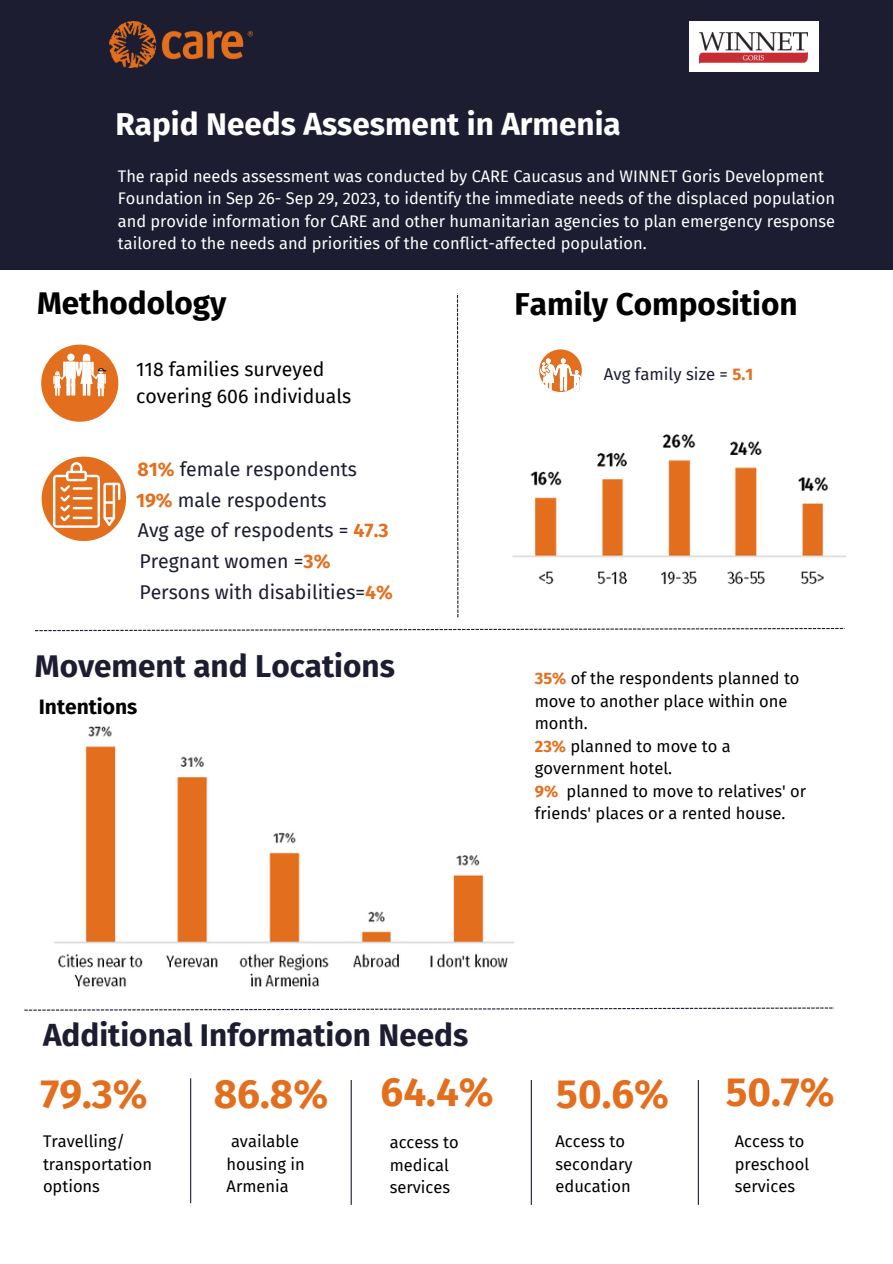
<style>
.page{position:relative;width:893px;height:1264px;background:#fff}
.page>*{position:absolute;margin:0;border:0;box-sizing:border-box;transform-origin:0 0}
.t1{font:700 40.5px "Fira Sans";color:#e36f1e}
.t2{font:700 31.5px "Fira Sans";color:#1c1d30}
.t3{font:700 31.5px "Fira Sans";color:#fff}
.t4{font:700 31.5px "Fira Sans";color:#000}
.t5{font:700 21px "Fira Sans";color:#000}
.t6{font:19.5px "Fira Sans";color:#1c1d30}
.t7{font:19.5px "Fira Sans";color:#000}
.t8{font:16.65px "Fira Sans";color:#1c1d30}
.t9{font:16.5px/22.5px "Fira Sans";color:#000}
.t10{font:16.35px/22.5px "Fira Sans";color:#fff}
.s1{font-weight:700;color:#e36f1e}
</style>
<div class="page">
<div style="left:41px;top:344px;width:77px;height:78px;background:#e36f1e;border-radius:50%"></div>
<div style="left:0;top:0;width:892px;height:269px;background:#1c1d30"></div>
<div style="left:42px;top:456px;width:84px;height:85px;background:#e36f1e;border-radius:50%"></div>
<svg style="left:53px;top:462px;width:67px;height:66px"></svg>
<svg style="left:35px;top:628px;width:809px;height:3px"></svg>
<svg style="left:53px;top:353px;width:53px;height:43px"></svg>
<img style="left:110px;top:22px;width:142px;height:46px">
<div style="left:689px;top:22px;width:129px;height:50px;background:#fff"></div>
<img style="left:699px;top:32px;width:108px;height:32px">
<hr style="left:530px;top:1080px;width:2px;height:124px;background:#1c1d30">
<svg style="left:24px;top:1007px;width:810px;height:3px"></svg>
<hr style="left:190px;top:1078px;width:1px;height:125px;background:#1c1d30">
<hr style="left:350px;top:1080px;width:2px;height:124px;background:#1c1d30">
<hr style="left:697px;top:1080px;width:1px;height:124px;background:#1c1d30">
<svg style="left:457px;top:293px;width:1px;height:324px"></svg>
<img style="left:539px;top:349px;width:43px;height:43px">
<img style="left:54px;top:726px;width:460px;height:261px">
<img style="left:512px;top:434px;width:335px;height:151px">
<p class="t3" style="left:115px;top:105px;width:507px">Rapid Needs Assesment in Armenia</p>
<p class="t10" style="left:118px;top:165px;width:718px">The rapid needs assessment was conducted by CARE Caucasus and WINNET Goris Development Foundation in Sep 26- Sep 29, 2023, to identify the immediate needs of the displaced population and provide information for CARE and other humanitarian agencies to plan emergency response tailored to the needs and priorities of the conflict-affected population.</p>
<p class="t4" style="left:37px;top:284px;width:191px">Methodology</p>
<p class="t7" style="left:136px;top:358px;width:190px">118 families surveyed</p>
<p class="t7" style="left:136px;top:385px;width:216px">covering 606 individuals</p>
<p class="t4" style="left:514px;top:285px;width:285px">Family Composition</p>
<p class="t8" style="left:604px;top:364px;width:151px">Avg family size = <span class="s1">5.1</span></p>
<p class="t6" style="left:137px;top:458px;width:221px"><span class="s1">81%</span> female respondents</p>
<p class="t6" style="left:136px;top:488px;width:192px"><span class="s1">19%</span> male respodents</p>
<p class="t6" style="left:138px;top:519px;width:252px">Avg age of respodents = <span class="s1">47.3</span></p>
<p class="t6" style="left:139px;top:550px;width:193px">Pregnant women =<span class="s1">3%</span></p>
<p class="t6" style="left:139px;top:581px;width:255px">Persons with disabilities=<span class="s1">4%</span></p>
<p class="t2" style="left:35px;top:648px;width:361px">Movement and Locations</p>
<p class="t5" style="left:39px;top:694px;width:100px">Intentions</p>
<p class="t9" style="left:535px;top:667px;width:266px"><span class="s1">35%</span> of the respondents planned to move to another place within one month.</p>
<p class="t9" style="left:535px;top:734px;width:197px"><span class="s1">23%</span> planned to move to a government hotel.</p>
<p class="t9" style="left:535px;top:779px;width:273px"><span class="s1">9%</span> planned to move to relatives' or friends' places or a rented house.</p>
<p class="t2" style="left:43px;top:1016px;width:426px">Additional Information Needs</p>
<p class="t1" style="left:41px;top:1070px;width:109px">79.3%</p>
<p class="t1" style="left:214px;top:1070px;width:116px">86.8%</p>
<p class="t1" style="left:380px;top:1067px;width:115px">64.4%</p>
<p class="t9" style="left:227px;top:1130px;width:80px">available housing in<br>Armenia</p>
<p class="t9" style="left:43px;top:1130px;width:111px">Travelling/ transportation options</p>
<p class="t9" style="left:390px;top:1131px;width:71px">access to medical services</p>
<p class="t1" style="left:556px;top:1070px;width:114px">50.6%</p>
<p class="t9" style="left:555px;top:1130px;width:79px">Access to secondary education</p>
<p class="t1" style="left:725px;top:1067px;width:110px">50.7%</p>
<p class="t9" style="left:734px;top:1130px;width:76px">Access to preschool services</p>
</div>
